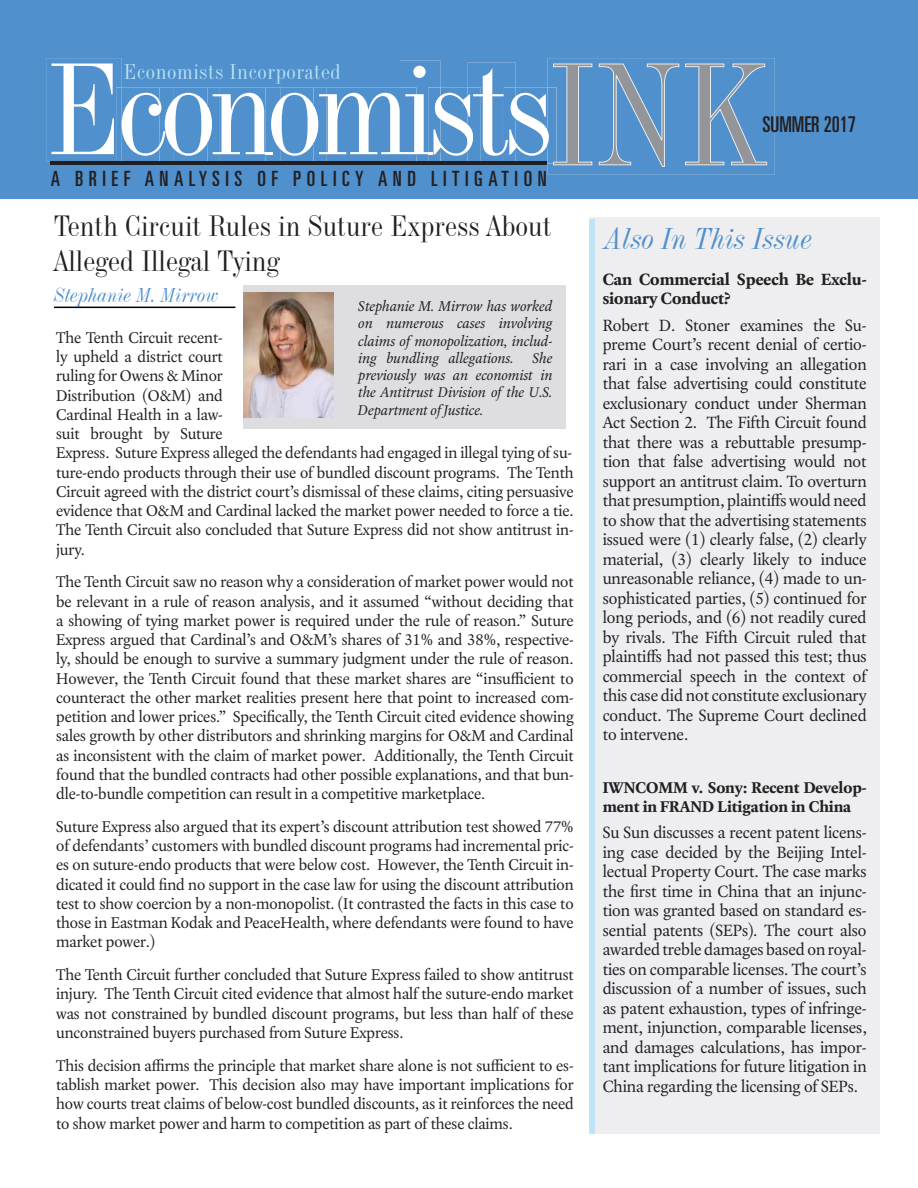
<style>
.page{position:relative;width:918px;height:1188px;background:#fff}
.page>*{position:absolute;margin:0;border:0;box-sizing:border-box;transform-origin:0 0}
.t1{font:italic 29.25px "Industrial 736 BT";color:#5090cc}
.t2{font:28.5px "Industrial 736 BT";color:#231f20}
.t3{font:ultra-condensed 21.75px "Univers LT Std";color:#231f20}
.t4{font:ultra-condensed 21px "Univers LT Std";letter-spacing:.265em;color:#231f20}
.t5{font:21px "Industrial 736 BT";letter-spacing:.025em;color:#b9e1f7}
.t6{font:italic 19.5px "Industrial 736 BT";color:#5090cc}
.t7{font:17.25px/19.5px "Laurentian Std";color:#231f20;text-align:justify}
.t8{font:700 17.25px/19.5px "Laurentian Std";color:#231f20}
.t9{font:16.5px/19.2px "Laurentian Std";color:#231f20;text-align:justify}
.t10{font:700 16.5px/19.5px "Laurentian Std";color:#231f20}
.t11{font:italic 15px/17.2px "Laurentian Std";color:#231f20;text-align:justify}
</style>
<div class="page">
<div style="left:0;top:0;width:918px;height:199px;background:#5090cc"></div>
<img style="left:46px;top:58px;width:76px;height:104px">
<svg style="left:52px;top:63px;width:62px;height:91px"></svg>
<img style="left:116px;top:87px;width:6px;height:74px">
<img style="left:400px;top:60px;width:40px;height:1px">
<img style="left:548px;top:58px;width:227px;height:117px">
<svg style="left:122px;top:64px;width:470px;height:101px"></svg>
<svg style="left:599px;top:64px;width:80px;height:103px"></svg>
<svg style="left:685px;top:64px;width:82px;height:101px"></svg>
<hr style="left:51px;top:161px;width:496px;height:4px;background:#231f20">
<div style="left:589px;top:218px;width:291px;height:916px;background:#eeeef0"></div>
<div style="left:589px;top:219px;width:6px;height:915px;background:#c0e4f7"></div>
<hr style="left:54px;top:307px;width:181px;height:1px;background:#000">
<div style="left:244px;top:286px;width:322px;height:143px;background:#dedee1"></div>
<img style="left:243px;top:292px;width:91px;height:126px">
<p class="t5" style="left:124px;top:58px;width:219px">Economists Incorporated</p>
<p class="t4" style="left:51px;top:166px;width:498px">A BRIEF ANALYSIS OF POLICY AND LITIGATION</p>
<p class="t2" style="left:54px;top:208px;width:499px">Tenth Circuit Rules in Suture Express About</p>
<p class="t2" style="left:54px;top:243px;width:227px">Alleged Illegal Tying</p>
<p class="t11" style="left:358px;top:297px;width:196px">Stephanie M. Mirrow has worked on numerous cases involving claims of monopolization, includ&shy;ing bundling allegations.</p>
<p class="t6" style="left:54px;top:283px;width:166px">Stephanie M. Mirrow</p>
<p class="t9" style="left:56px;top:328px;width:519px;text-align:left">The Tenth Circuit recent-<br>ly upheld a district court<br>ruling for Owens &amp; Minor<br>Distribution (O&amp;M) and<br>Cardinal Health in a law-<br>suit brought by Suture<br>Express. Suture Express alleged the defendants had engaged in illegal tying of su&shy;ture-endo products through their use of bundled discount programs. The Tenth Circuit agreed with the district court’s dismissal of these claims, citing persuasive evidence that O&amp;M and Cardinal lacked the market power needed to force a tie.<br>The Tenth Circuit also concluded that Suture Express did not show antitrust in&shy;jury.</p>
<p class="t9" style="left:56px;top:572px;width:519px">The Tenth Circuit saw no reason why a consideration of market power would not be relevant in a rule of reason analysis, and it assumed “without deciding that a showing of tying market power is required under the rule of reason.” Suture Express argued that Cardinal’s and O&amp;M’s shares of 31% and 38%, respective&shy;ly, should be enough to survive a summary judgment under the rule of reason.<br>However, the Tenth Circuit found that these market shares are “insufficient to counteract the other market realities present here that point to increased com&shy;petition and lower prices.” Specifically, the Tenth Circuit cited evidence showing sales growth by other distributors and shrinking margins for O&amp;M and Cardinal as inconsistent with the claim of market power. Additionally, the Tenth Circuit found that the bundled contracts had other possible explanations, and that bun&shy;dle-to-bundle competition can result in a competitive marketplace.</p>
<p class="t9" style="left:56px;top:817px;width:519px">Suture Express also argued that its expert’s discount attribution test showed 77% of defendants’ customers with bundled discount programs had incremental pric&shy;es on suture-endo products that were below cost. However, the Tenth Circuit in&shy;dicated it could find no support in the case law for using the discount attribution test to show coercion by a non-monopolist. (It contrasted the facts in this case to those in Eastman Kodak and PeaceHealth, where defendants were found to have market power.)</p>
<p class="t9" style="left:56px;top:965px;width:519px">The Tenth Circuit further concluded that Suture Express failed to show antitrust injury. The Tenth Circuit cited evidence that almost half the suture-endo market was not constrained by bundled discount programs, but less than half of these unconstrained buyers purchased from Suture Express.</p>
<p class="t9" style="left:56px;top:1056px;width:519px">This decision affirms the principle that market share alone is not sufficient to es&shy;tablish market power. This decision also may have important implications for how courts treat claims of below-cost bundled discounts, as it reinforces the need to show market power and harm to competition as part of these claims.</p>
<p class="t11" style="left:358px;top:349px;width:196px;text-indent:174px">She previously was an economist in the Antitrust Division of the U.S.<br>Department of Justice.</p>
<p class="t3" style="left:762px;top:112px;width:95px">SUMMER 2017</p>
<p class="t1" style="left:606px;top:220px;width:209px">Also In This Issue</p>
<p class="t8" style="left:603px;top:269px;width:265px">Can Commercial Speech Be Exclu&shy;sionary Conduct?</p>
<p class="t7" style="left:603px;top:315px;width:265px">Robert D. Stoner examines the Su&shy;preme Court’s recent denial of certio&shy;rari in a case involving an allegation that false advertising could constitute exclusionary conduct under Sherman Act Section 2. The Fifth Circuit found that there was a rebuttable presump&shy;tion that false advertising would not support an antitrust claim. To overturn that presumption, plaintiffs would need to show that the advertising statements issued were (1) clearly false, (2) clearly material, (3) clearly likely to induce unreasonable reliance, (4) made to un&shy;sophisticated parties, (5) continued for long periods, and (6) not readily cured by rivals. The Fifth Circuit ruled that plaintiffs had not passed this test; thus commercial speech in the context of this case did not constitute exclusionary conduct. The Supreme Court declined to intervene.</p>
<p class="t10" style="left:603px;top:777px;width:265px">IWNCOMM v. Sony: Recent Develop&shy;ment in FRAND Litigation in China</p>
<p class="t7" style="left:603px;top:823px;width:265px">Su Sun discusses a recent patent licens&shy;ing case decided by the Beijing Intel&shy;lectual Property Court. The case marks the first time in China that an injunc&shy;tion was granted based on standard es&shy;sential patents (SEPs). The court also awarded treble damages based on royal&shy;ties on comparable licenses. The court’s discussion of a number of issues, such as patent exhaustion, types of infringe&shy;ment, injunction, comparable licenses, and damages calculations, has impor&shy;tant implications for future litigation in China regarding the licensing of SEPs.</p>
</div>
